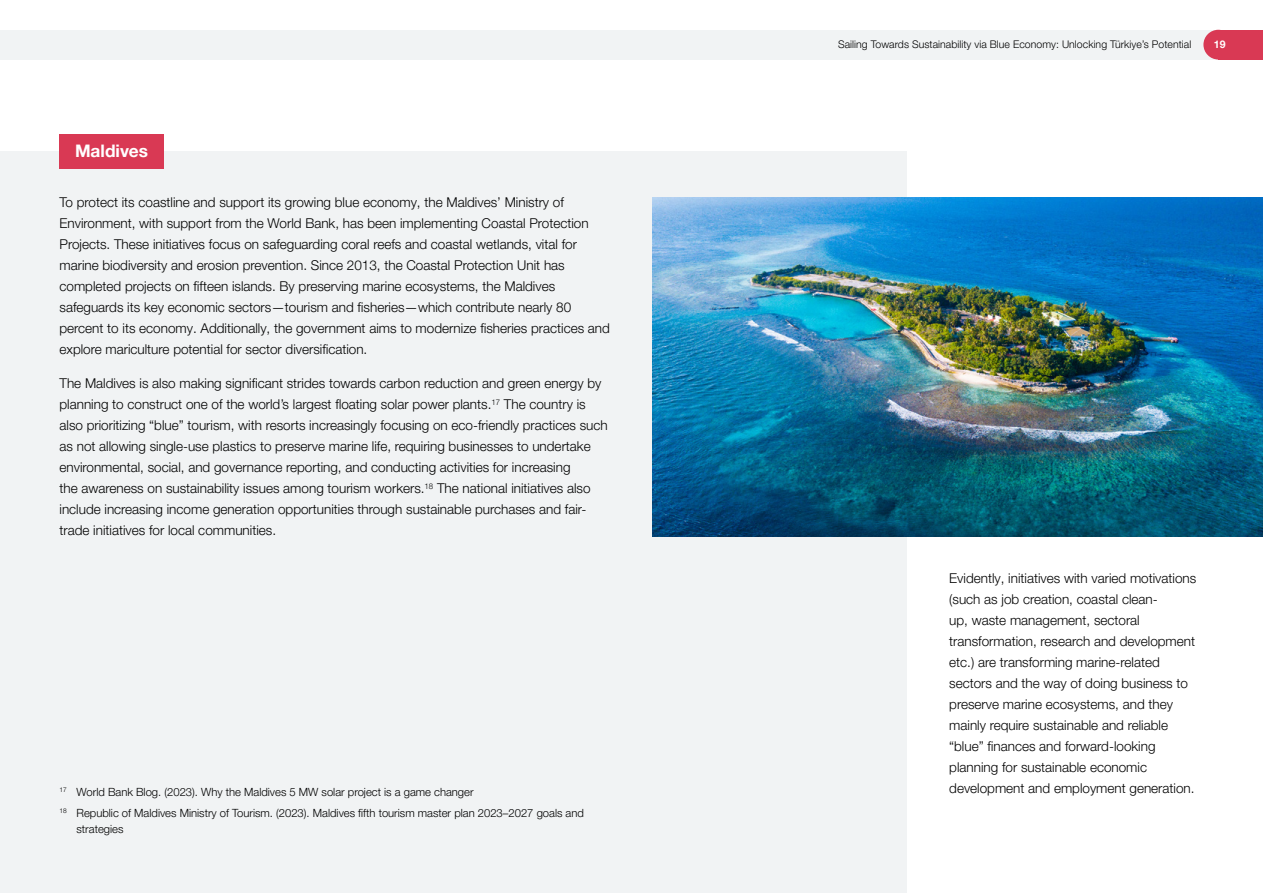
<style>
.page{position:relative;width:1263px;height:893px;background:#fff}
.page>*{position:absolute;margin:0;border:0;box-sizing:border-box;transform-origin:0 0}
.t1{font:700 17.25px "Helvetica Neue LT Pro";color:#fff}
.t2{font:300 13.5px/21px "Helvetica Neue LT Pro";color:#000}
.t3{font:300 11.25px/20.7px "Helvetica Neue LT Pro";color:#000}
.t4{font:300 10.5px "Helvetica Neue LT Pro";letter-spacing:.005em;color:#000}
.t5{font:700 10.5px "Helvetica Neue LT Pro";color:#fff}
</style>
<div class="page">
<div style="left:0;top:30px;width:1263px;height:30px;background:#f1f3f4"></div>
<div style="left:1218px;top:30px;width:45px;height:30px;background:#d93954"></div>
<div style="left:1203px;top:30px;width:30px;height:30px;background:#d93954;border-radius:50%"></div>
<div style="left:0;top:151px;width:907px;height:742px;background:#f1f3f4"></div>
<img style="left:653px;top:198px;width:610px;height:338px">
<div style="left:60px;top:134px;width:104px;height:34px;background:#d93954"></div>
<p class="t1" style="left:75px;top:141px;width:75px">Maldives</p>
<p class="t2" style="left:60px;top:192px;width:552px">To protect its coastline and support its growing blue economy, the Maldives’ Ministry of Environment, with support from the World Bank, has been implementing Coastal Protection Projects. These initiatives focus on safeguarding coral reefs and coastal wetlands, vital for marine biodiversity and erosion prevention. Since 2013, the Coastal Protection Unit has completed projects on fifteen islands. By preserving marine ecosystems, the Maldives safeguards its key economic sectors—tourism and fisheries—which contribute nearly 80 percent to its economy. Additionally, the government aims to modernize fisheries practices and explore mariculture potential for sector diversification.</p>
<p class="t2" style="left:60px;top:373px;width:550px">The Maldives is also making significant strides towards carbon reduction and green energy by planning to construct one of the world’s largest floating solar power plants.<sup>17</sup> The country is also prioritizing “blue” tourism, with resorts increasingly focusing on eco-friendly practices such as not allowing single-use plastics to preserve marine life, requiring businesses to undertake environmental, social, and governance reporting, and conducting activities for increasing<br>the awareness on sustainability issues among tourism workers.<sup>18</sup> The national initiatives also include increasing income generation opportunities through sustainable purchases and fair&shy;trade initiatives for local communities.</p>
<p class="t3" style="left:60px;top:782px;width:526px"><sup>17</sup> World Bank Blog. (2023). Why the Maldives 5 MW solar project is a game changer<br><sup>18</sup> Republic of Maldives Ministry of Tourism. (2023). Maldives fifth tourism master plan 2023–2027 goals and</p>
<p class="t3" style="left:77px;top:819px;width:48px">strategies</p>
<p class="t4" style="left:838px;top:38px;width:355px">Sailing Towards Sustainability via Blue Economy: Unlocking Türkiye’s Potential</p>
<p class="t5" style="left:1214px;top:38px;width:13px">19</p>
<p class="t2" style="left:949px;top:567px;width:249px">Evidently, initiatives with varied motivations (such as job creation, coastal clean-<br>up, waste management, sectoral transformation, research and development etc.) are transforming marine-related sectors and the way of doing business to preserve marine ecosystems, and they mainly require sustainable and reliable “blue” finances and forward-looking planning for sustainable economic development and employment generation.</p>
</div>
